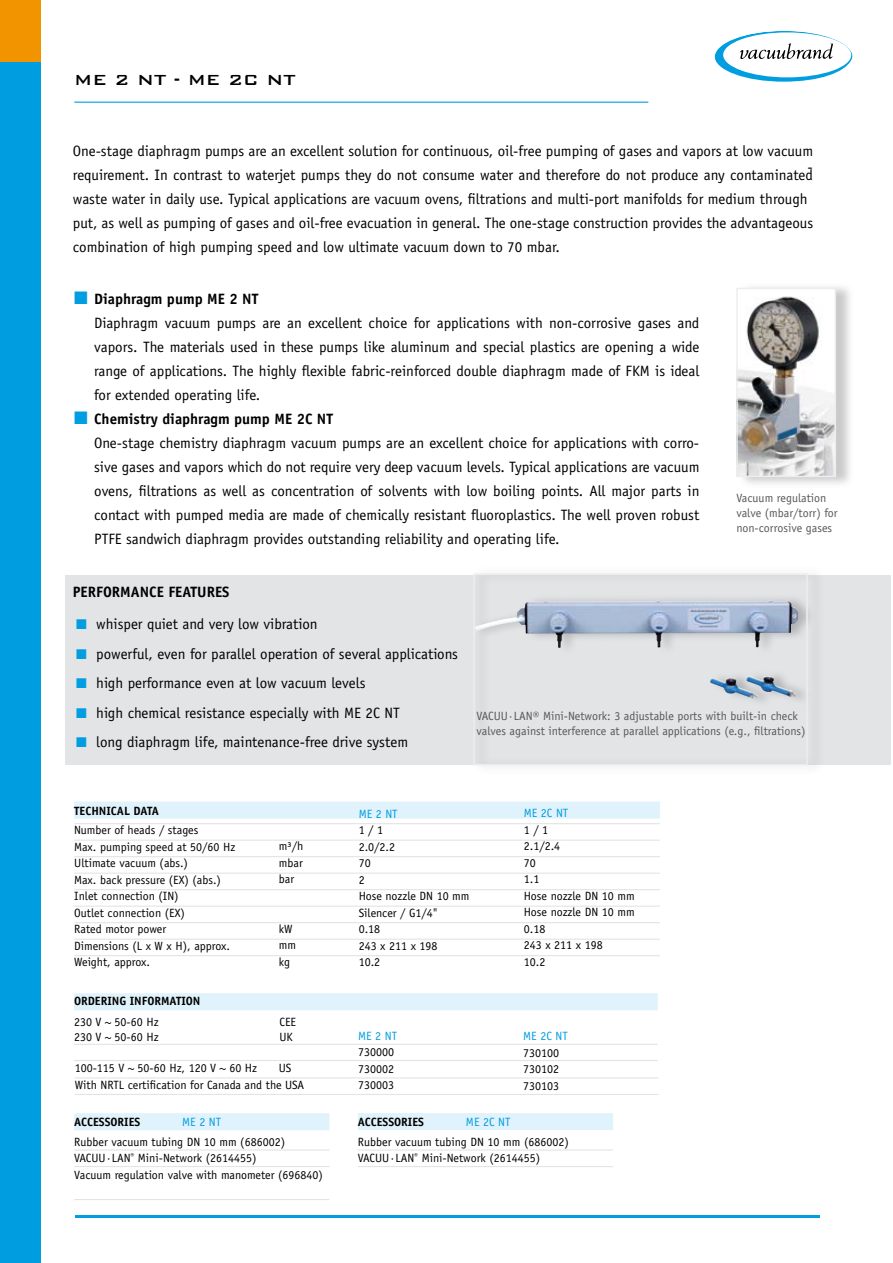
<style>
.page{position:relative;width:893px;height:1263px;background:#fff}
.page>*{position:absolute;margin:0;border:0;box-sizing:border-box;transform-origin:0 0}
.t1{font:500 19.5px "Bank Gothic BT";color:#000}
.t2{font:15px/24px "Officina Sans";color:#000}
.t3{font:700 15px "Officina Sans";color:#000}
.t4{font:12px/16.5px "Officina Sans";color:#000}
.t5{font:12px/15px "Officina Sans";color:#58585a}
.t6{font:700 12px "Officina Sans";color:#000}
.t7{font:12px "Officina Sans";color:#009ee0}
.s1{font-family:"Arial";font-size:27px;color:#009ee0}
.s2{font-weight:700}
.s3{font-family:"Arial";font-size:21px;color:#009ee0}
</style>
<div class="page">
<div style="left:65px;top:575px;width:826px;height:189px;background:#e3e4e5"></div>
<hr style="left:74px;top:102px;width:574px;height:1px;background:#009ee0">
<svg style="left:715px;top:31px;width:138px;height:51px"></svg>
<div style="left:0;top:62px;width:40px;height:1201px;background:#009ee0"></div>
<div style="left:0;top:0;width:40px;height:62px;background:#f29400"></div>
<hr style="left:75px;top:1216px;width:745px;height:2px;background:#009ee0">
<div style="left:74px;top:801px;width:586px;height:17px;background:#e0f2fb"></div>
<hr style="left:74px;top:823px;width:586px;height:1px;background:#e3e4e5">
<hr style="left:74px;top:839px;width:586px;height:2px;background:#e3e4e5">
<hr style="left:74px;top:856px;width:586px;height:1px;background:#e3e4e5">
<hr style="left:74px;top:872px;width:586px;height:2px;background:#e3e4e5">
<hr style="left:74px;top:889px;width:586px;height:1px;background:#e3e4e5">
<hr style="left:74px;top:905px;width:586px;height:2px;background:#e3e4e5">
<hr style="left:74px;top:922px;width:586px;height:1px;background:#e3e4e5">
<hr style="left:74px;top:938px;width:586px;height:2px;background:#e3e4e5">
<hr style="left:74px;top:955px;width:586px;height:1px;background:#e3e4e5">
<div style="left:74px;top:993px;width:584px;height:17px;background:#e0f2fb"></div>
<hr style="left:74px;top:1044px;width:584px;height:1px;background:#e3e4e5">
<hr style="left:74px;top:1060px;width:584px;height:1px;background:#e3e4e5">
<hr style="left:75px;top:1077px;width:583px;height:1px;background:#e3e4e5">
<hr style="left:75px;top:1094px;width:583px;height:1px;background:#e3e4e5">
<div style="left:74px;top:1113px;width:255px;height:17px;background:#e0f2fb"></div>
<hr style="left:74px;top:1149px;width:255px;height:1px;background:#e3e4e5">
<hr style="left:74px;top:1166px;width:255px;height:1px;background:#e3e4e5">
<hr style="left:74px;top:1199px;width:255px;height:1px;background:#e3e4e5">
<div style="left:358px;top:1113px;width:255px;height:17px;background:#e0f2fb"></div>
<hr style="left:358px;top:1149px;width:255px;height:1px;background:#e3e4e5">
<hr style="left:358px;top:1166px;width:255px;height:1px;background:#e3e4e5">
<svg style="left:743px;top:287px;width:107px;height:197px"></svg>
<img style="left:739px;top:291px;width:94px;height:183px">
<div style="left:736px;top:288px;width:100px;height:189px;border:2px solid #eceded"></div>
<svg style="left:476px;top:598px;width:349px;height:168px"></svg>
<img style="left:476px;top:600px;width:294px;height:48px">
<div style="left:473px;top:573px;width:335px;height:192px;border:2px solid #eceded"></div>
<h1 class="t1" style="left:74px;top:69px;width:223px">ME 2 NT - ME 2C NT</h1>
<p class="t2" style="left:73px;top:139px;width:742px;text-align:justify">One-stage diaphragm pumps are an excellent solution for continuous, oil-free pumping of gases and vapors at low vacuum requirement. In contrast to waterjet pumps they do not consume water and therefore do not produce any contaminated waste water in daily use. Typical applications are vacuum ovens, filtrations and multi-port manifolds for medium through</p>
<p class="t2" style="left:807px;top:155px;width:7px">-</p>
<p class="t2" style="left:73px;top:211px;width:742px">put, as well as pumping of gases and oil-free evacuation in general. The one-stage construction provides the advantageous combination of high pumping speed and low ultimate vacuum down to 70 mbar.</p>
<p class="t2" style="left:94px;top:287px;width:607px;text-indent:-21px"><span class="s1">■</span> <span class="s2">Diaphragm pump ME 2 NT<br></span>Diaphragm vacuum pumps are an excellent choice for applications with non-corrosive gases and vapors. The materials used in these pumps like aluminum and special plastics are opening a wide range of applications. The highly flexible fabric-reinforced double diaphragm made of FKM is ideal for extended operating life.</p>
<p class="t2" style="left:94px;top:407px;width:607px;text-indent:-21px"><span class="s1">■</span> <span class="s2">Chemistry diaphragm pump ME 2C NT<br></span>One-stage chemistry diaphragm vacuum pumps are an excellent choice for applications with corro&shy;sive gases and vapors which do not require very deep vacuum levels. Typical applications are vacuum ovens, filtrations as well as concentration of solvents with low boiling points. All major parts in contact with pumped media are made of chemically resistant fluoroplastics. The well proven robust PTFE sandwich diaphragm provides outstanding reliability and operating life.</p>
<p class="t5" style="left:736px;top:491px;width:103px">Vacuum regulation valve (mbar/torr) for non-corrosive gases</p>
<p class="t3" style="left:73px;top:582px;width:158px">PERFORMANCE FEATURES</p>
<p class="t2" style="left:75px;top:612px;width:244px"><span class="s3">■</span> whisper quiet and very low vibration</p>
<p class="t2" style="left:75px;top:642px;width:385px"><span class="s3">■</span> powerful, even for parallel operation of several applications</p>
<p class="t2" style="left:75px;top:671px;width:292px"><span class="s3">■</span> high performance even at low vacuum levels</p>
<p class="t2" style="left:75px;top:701px;width:326px"><span class="s3">■</span> high chemical resistance especially with ME 2C NT</p>
<p class="t2" style="left:75px;top:730px;width:335px"><span class="s3">■</span> long diaphragm life, maintenance-free drive system</p>
<p class="t5" style="left:476px;top:708px;width:330px">VACUU·LAN® Mini-Network: 3 adjustable ports with built-in check valves against interference at parallel applications (e.g., filtrations)</p>
<p class="t6" style="left:74px;top:803px;width:86px">TECHNICAL DATA</p>
<p class="t4" style="left:74px;top:822px;width:163px">Number of heads / stages<br>Max. pumping speed at 50/60 Hz<br>Ultimate vacuum (abs.)<br>Max. back pressure (EX) (abs.)<br>Inlet connection (IN)<br>Outlet connection (EX)<br>Rated motor power<br>Dimensions (L x W x H), approx.<br>Weight, approx.</p>
<p class="t4" style="left:279px;top:838px;width:26px;text-align:justify">m³/h mbar bar</p>
<p class="t4" style="left:279px;top:920px;width:19px">kW mm kg</p>
<p class="t7" style="left:359px;top:807px;width:40px">ME 2 NT</p>
<p class="t4" style="left:359px;top:822px;width:112px">1 / 1<br>2.0/2.2<br>70<br>2<br>Hose nozzle DN 10 mm<br>Silencer / G1/4"<br>0.18<br>243 x 211 x 198<br>10.2</p>
<p class="t7" style="left:524px;top:806px;width:46px">ME 2C NT</p>
<p class="t4" style="left:524px;top:822px;width:112px">1 / 1<br>2.1/2.4<br>70<br>1.1<br>Hose nozzle DN 10 mm<br>Hose nozzle DN 10 mm<br>0.18<br>243 x 211 x 198<br>10.2</p>
<p class="t6" style="left:74px;top:993px;width:128px">ORDERING INFORMATION</p>
<p class="t4" style="left:74px;top:1014px;width:86px">230 V ~ 50-60 Hz</p>
<p class="t4" style="left:279px;top:1014px;width:18px">CEE</p>
<p class="t4" style="left:74px;top:1029px;width:86px">230 V ~ 50-60 Hz</p>
<p class="t4" style="left:279px;top:1029px;width:15px">UK</p>
<p class="t4" style="left:75px;top:1060px;width:184px">100-115 V ~ 50-60 Hz, 120 V ~ 60 Hz</p>
<p class="t4" style="left:75px;top:1060px;width:231px;text-indent:204px">US<br>With NRTL certification for Canada and the USA</p>
<p class="t6" style="left:74px;top:1115px;width:67px">ACCESSORIES</p>
<p class="t7" style="left:182px;top:1115px;width:40px">ME 2 NT</p>
<p class="t4" style="left:74px;top:1133px;width:250px">Rubber vacuum tubing DN 10 mm (686002)<br>VACUU·LAN<sup>®</sup> Mini-Network (2614455)<br>Vacuum regulation valve with manometer (696840)</p>
<p class="t7" style="left:358px;top:1029px;width:40px">ME 2 NT</p>
<p class="t4" style="left:358px;top:1044px;width:37px;text-align:justify">730000<br>730002<br>730003</p>
<p class="t7" style="left:523px;top:1029px;width:46px">ME 2C NT</p>
<p class="t4" style="left:523px;top:1044px;width:37px;text-align:justify">730100<br>730102<br>730103</p>
<p class="t6" style="left:358px;top:1115px;width:67px">ACCESSORIES</p>
<p class="t7" style="left:466px;top:1115px;width:46px">ME 2C NT</p>
<p class="t4" style="left:358px;top:1133px;width:212px">Rubber vacuum tubing DN 10 mm (686002)<br>VACUU·LAN<sup>®</sup> Mini-Network (2614455)</p>
</div>
